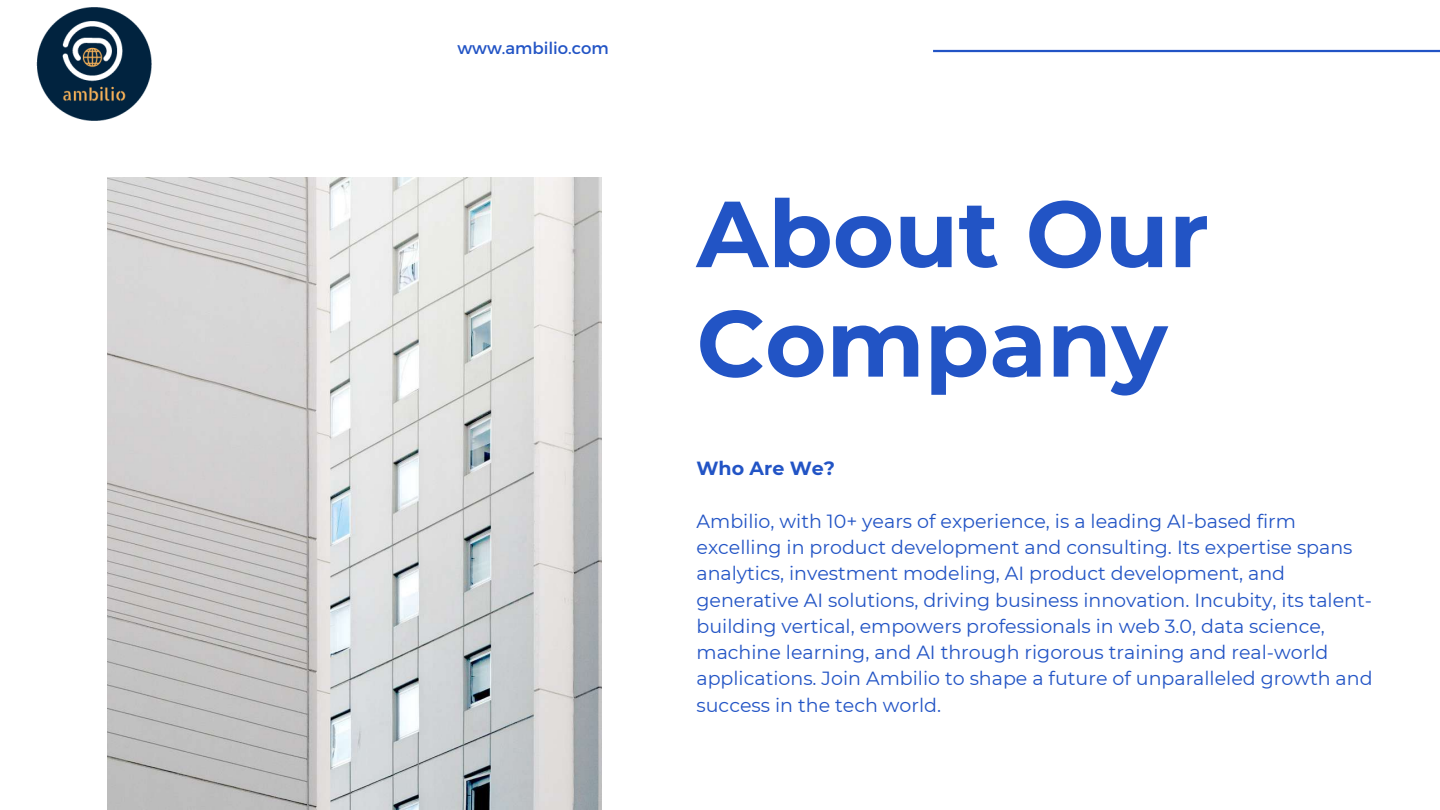
<style>
.page{position:relative;width:1440px;height:810px;background:#fff}
.page>*{position:absolute;margin:0;border:0;box-sizing:border-box;transform-origin:0 0}
.t1{font:700 93.6px/109.5px "Montserrat";color:#2254c5}
.t2{font:19px/26.2px "Montserrat";color:#2254c5}
.t3{font:700 19px "Montserrat";color:#2254c5}
.t4{font:16.6px "Montserrat";color:#2254c5}
</style>
<div class="page">
<img style="left:108px;top:178px;width:493px;height:631px">
<hr style="left:933px;top:50px;width:507px;height:2px;background:#2254c5">
<img style="left:36px;top:7px;width:116px;height:114px">
<p class="t4" style="left:457px;top:38px;width:153px">www.ambilio.com</p>
<h1 class="t1" style="left:697px;top:179px;width:514px">About Our<br>Company</h1>
<p class="t3" style="left:697px;top:457px;width:140px">Who Are We?</p>
<p class="t2" style="left:697px;top:508px;width:678px">Ambilio, with 10+ years of experience, is a leading AI-based firm excelling in product development and consulting. Its expertise spans analytics, investment modeling, AI product development, and generative AI solutions, driving business innovation. Incubity, its talent&shy;building vertical, empowers professionals in web 3.0, data science, machine learning, and AI through rigorous training and real-world applications. Join Ambilio to shape a future of unparalleled growth and success in the tech world.</p>
</div>
